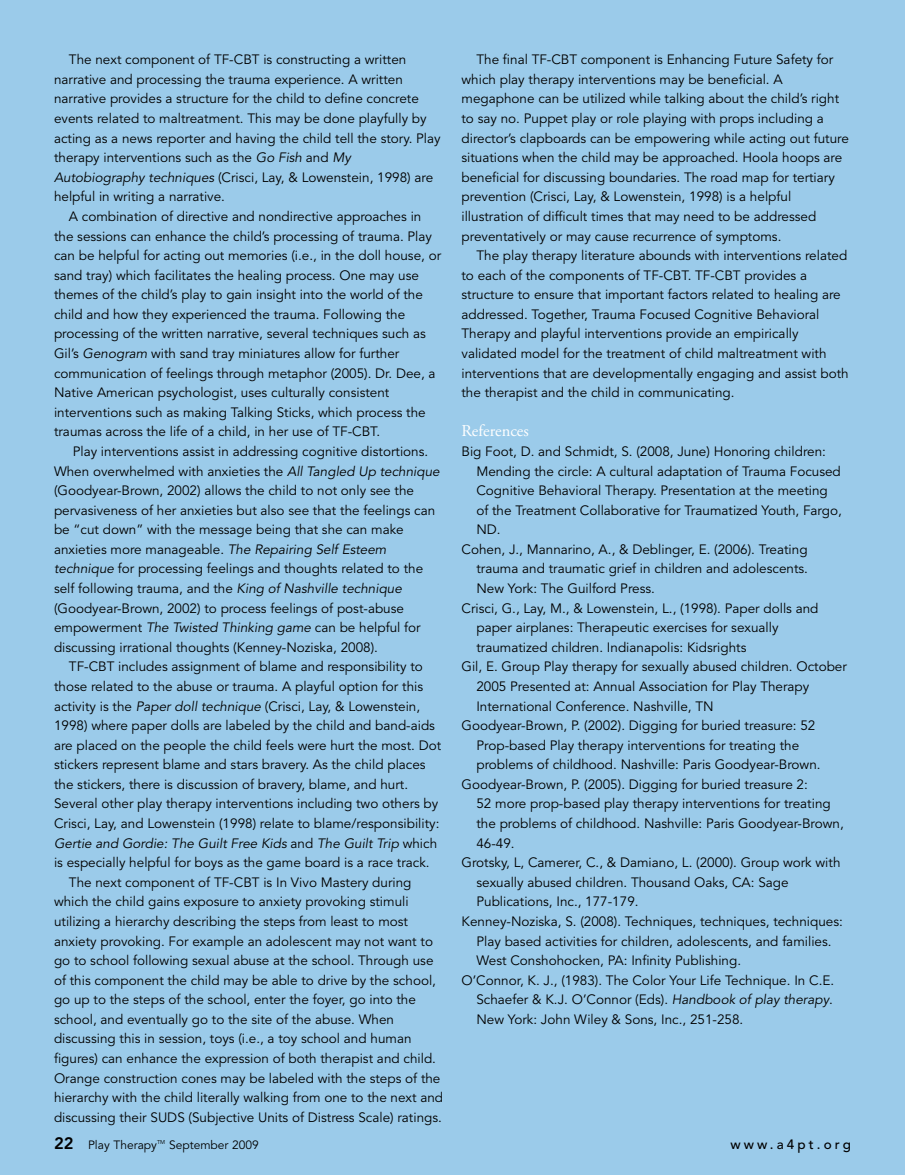
<style>
.page{position:relative;width:905px;height:1175px;background:#fff}
.page>*{position:absolute;margin:0;border:0;box-sizing:border-box;transform-origin:0 0}
.t1{font:16.5px "Adobe Garamond";color:#fff}
.t2{font:800 16.5px "Avenir";color:#000}
.t3{font:13.5px/19.6px "Avenir";color:#000}
.t4{font:italic 13.5px "Avenir";color:#000}
.t5{font:500 13.5px "Avenir";letter-spacing:.23em;color:#000}
.t6{font:12px "Avenir";color:#000}
.s1{font-style:italic}
.s2{font-style:normal}
</style>
<div class="page">
<div style="left:0;top:0;width:904px;height:1174px;background:#9bcbea"></div>
<p class="t3" style="left:54px;top:50px;width:388px;text-indent:15px">The next component of TF-CBT is constructing a written narrative and processing the trauma experience. A written narrative provides a structure for the child to define concrete events related to maltreatment. This may be done playfully by acting as a news reporter and having the child tell the story. Play therapy interventions such as the <span class="s1">Go Fish</span> and <span class="s1">My Autobiography techniques</span> (Crisci, Lay, &amp; Lowenstein, 1998) are helpful in writing a narrative.</p>
<p class="t3" style="left:54px;top:207px;width:389px;text-indent:15px">A combination of directive and nondirective approaches in the sessions can enhance the child’s processing of trauma. Play can be helpful for acting out memories (i.e., in the doll house, or sand tray) which facilitates the healing process. One may use themes of the child’s play to gain insight into the world of the child and how they experienced the trauma. Following the processing of the written narrative, several techniques such as Gil’s <span class="s1">Genogram</span> with sand tray miniatures allow for further communication of feelings through metaphor (2005). Dr. Dee, a Native American psychologist, uses culturally consistent interventions such as making Talking Sticks, which process the traumas across the life of a child, in her use of TF-CBT.</p>
<p class="t3" style="left:54px;top:442px;width:387px;text-indent:19px">Play interventions assist in addressing cognitive distortions.<br>When overwhelmed with anxieties the <span class="s1">All Tangled Up technique </span>(Goodyear-Brown, 2002) allows the child to not only see the pervasiveness of her anxieties but also see that the feelings can be “cut down” with the message being that she can make anxieties more manageable. <span class="s1">The Repairing Self Esteem technique</span> for processing feelings and thoughts related to the self following trauma, and the <span class="s1">King of Nashville technique </span>(Goodyear-Brown, 2002) to process feelings of post-abuse empowerment <span class="s1">The Twisted Thinking game</span> can be helpful for discussing irrational thoughts (Kenney-Noziska, 2008).</p>
<p class="t3" style="left:69px;top:657px;width:355px">TF-CBT includes assignment of blame and responsibility to</p>
<p class="t3" style="left:54px;top:677px;width:370px">those related to the abuse or trauma. A playful option for this</p>
<p class="t3" style="left:54px;top:696px;width:367px">activity is the <span class="s1">Paper doll technique</span> (Crisci, Lay, &amp; Lowenstein,</p>
<p class="t3" style="left:54px;top:716px;width:382px">1998) where paper dolls are labeled by the child and band-aids</p>
<p class="t3" style="left:54px;top:735px;width:388px">are placed on the people the child feels were hurt the most. Dot</p>
<p class="t3" style="left:54px;top:755px;width:373px">stickers represent blame and stars bravery. As the child places</p>
<p class="t3" style="left:54px;top:774px;width:355px">the stickers, there is discussion of bravery, blame, and hurt.</p>
<p class="t3" style="left:54px;top:794px;width:386px">Several other play therapy interventions including two others by</p>
<p class="t3" style="left:54px;top:814px;width:387px">Crisci, Lay, and Lowenstein (1998) relate to blame/responsibility:</p>
<p class="t4" style="left:54px;top:835px;width:384px">Gertie and Gordie: The Guilt Free Kids <span class="s2">and</span> The Guilt Trip <span class="s2">which</span></p>
<p class="t3" style="left:54px;top:853px;width:377px">is especially helpful for boys as the game board is a race track.</p>
<p class="t3" style="left:69px;top:872px;width:344px">The next component of TF-CBT is In Vivo Mastery during</p>
<p class="t3" style="left:54px;top:892px;width:356px">which the child gains exposure to anxiety provoking stimuli</p>
<p class="t3" style="left:54px;top:911px;width:355px">utilizing a hierarchy describing the steps from least to most</p>
<p class="t3" style="left:54px;top:931px;width:380px">anxiety provoking. For example an adolescent may not want to</p>
<p class="t3" style="left:54px;top:951px;width:381px">go to school following sexual abuse at the school. Through use</p>
<p class="t3" style="left:54px;top:970px;width:383px">of this component the child may be able to drive by the school,</p>
<p class="t3" style="left:54px;top:990px;width:363px">go up to the steps of the school, enter the foyer, go into the</p>
<p class="t3" style="left:54px;top:1009px;width:341px">school, and eventually go to the site of the abuse. When</p>
<p class="t3" style="left:54px;top:1029px;width:359px">discussing this in session, toys (i.e., a toy school and human</p>
<p class="t3" style="left:54px;top:1049px;width:383px">figures) can enhance the expression of both therapist and child.</p>
<p class="t3" style="left:54px;top:1068px;width:388px">Orange construction cones may be labeled with the steps of the</p>
<p class="t3" style="left:54px;top:1088px;width:390px">hierarchy with the child literally walking from one to the next and</p>
<p class="t3" style="left:54px;top:1107px;width:389px">discussing their SUDS (Subjective Units of Distress Scale) ratings.</p>
<p class="t3" style="left:461px;top:50px;width:389px;text-indent:15px">The final TF-CBT component is Enhancing Future Safety for which play therapy interventions may be beneficial. A megaphone can be utilized while talking about the child’s right to say no. Puppet play or role playing with props including a director’s clapboards can be empowering while acting out future situations when the child may be approached. Hoola hoops are beneficial for discussing boundaries. The road map for tertiary prevention (Crisci, Lay, &amp; Lowenstein, 1998) is a helpful illustration of difficult times that may need to be addressed preventatively or may cause recurrence of symptoms.</p>
<p class="t3" style="left:461px;top:246px;width:388px;text-indent:15px">The play therapy literature abounds with interventions related to each of the components of TF-CBT. TF-CBT provides a structure to ensure that important factors related to healing are addressed. Together, Trauma Focused Cognitive Behavioral Therapy and playful interventions provide an empirically validated model for the treatment of child maltreatment with interventions that are developmentally engaging and assist both the therapist and the child in communicating.</p>
<p class="t1" style="left:461px;top:422px;width:69px">References</p>
<p class="t3" style="left:461px;top:442px;width:366px">Big Foot, D. and Schmidt, S. (2008, June) Honoring children:</p>
<p class="t3" style="left:476px;top:461px;width:366px">Mending the circle: A cultural adaptation of Trauma Focused</p>
<p class="t3" style="left:476px;top:481px;width:353px">Cognitive Behavioral Therapy. Presentation at the meeting</p>
<p class="t3" style="left:476px;top:500px;width:367px">of the Treatment Collaborative for Traumatized Youth, Fargo,</p>
<p class="t3" style="left:476px;top:520px;width:26px">ND.</p>
<p class="t3" style="left:461px;top:540px;width:347px">Cohen, J., Mannarino, A., &amp; Deblinger, E. (2006). Treating</p>
<p class="t3" style="left:476px;top:559px;width:333px">trauma and traumatic grief in children and adolescents.</p>
<p class="t3" style="left:476px;top:579px;width:180px">New York: The Guilford Press.</p>
<p class="t3" style="left:461px;top:598px;width:358px">Crisci, G., Lay, M., &amp; Lowenstein, L., (1998). Paper dolls and</p>
<p class="t3" style="left:476px;top:618px;width:303px">paper airplanes: Therapeutic exercises for sexually</p>
<p class="t3" style="left:476px;top:637px;width:271px">traumatized children. Indianapolis: Kidsrights</p>
<p class="t3" style="left:461px;top:657px;width:387px">Gil, E. Group Play therapy for sexually abused children. October</p>
<p class="t3" style="left:476px;top:677px;width:334px">2005 Presented at: Annual Association for Play Therapy</p>
<p class="t3" style="left:476px;top:696px;width:239px">International Conference. Nashville, TN</p>
<p class="t3" style="left:461px;top:716px;width:355px">Goodyear-Brown, P. (2002). Digging for buried treasure: 52</p>
<p class="t3" style="left:476px;top:735px;width:324px">Prop-based Play therapy interventions for treating the</p>
<p class="t3" style="left:476px;top:755px;width:346px">problems of childhood. Nashville: Paris Goodyear-Brown.</p>
<p class="t3" style="left:461px;top:774px;width:348px">Goodyear-Brown, P. (2005). Digging for buried treasure 2:</p>
<p class="t3" style="left:476px;top:794px;width:356px">52 more prop-based play therapy interventions for treating</p>
<p class="t3" style="left:476px;top:814px;width:369px">the problems of childhood. Nashville: Paris Goodyear-Brown,</p>
<p class="t3" style="left:476px;top:833px;width:40px">46-49.</p>
<p class="t3" style="left:461px;top:853px;width:380px">Grotsky, L, Camerer, C., &amp; Damiano, L. (2000). Group work with</p>
<p class="t3" style="left:476px;top:872px;width:314px">sexually abused children. Thousand Oaks, CA: Sage</p>
<p class="t3" style="left:476px;top:892px;width:164px">Publications, Inc., 177-179.</p>
<p class="t3" style="left:461px;top:911px;width:383px">Kenney-Noziska, S. (2008). Techniques, techniques, techniques:</p>
<p class="t3" style="left:476px;top:931px;width:356px">Play based activities for children, adolescents, and families.</p>
<p class="t3" style="left:476px;top:951px;width:266px">West Conshohocken, PA: Infinity Publishing.</p>
<p class="t3" style="left:461px;top:970px;width:374px">O’Connor, K. J., (1983). The Color Your Life Technique. In C.E.</p>
<p class="t3" style="left:476px;top:990px;width:358px">Schaefer &amp; K.J. O’Connor (Eds). <span class="s1">Handbook of play therapy</span>.</p>
<p class="t3" style="left:476px;top:1010px;width:268px">New York: John Wiley &amp; Sons, Inc., 251-258.</p>
<p class="t2" style="left:54px;top:1133px;width:21px">22</p>
<p class="t5" style="left:730px;top:1136px;width:122px">www.a4pt.org</p>
<p class="t6" style="left:88px;top:1137px;width:172px">Play Therapy<sup>TM</sup> September 2009</p>
</div>
